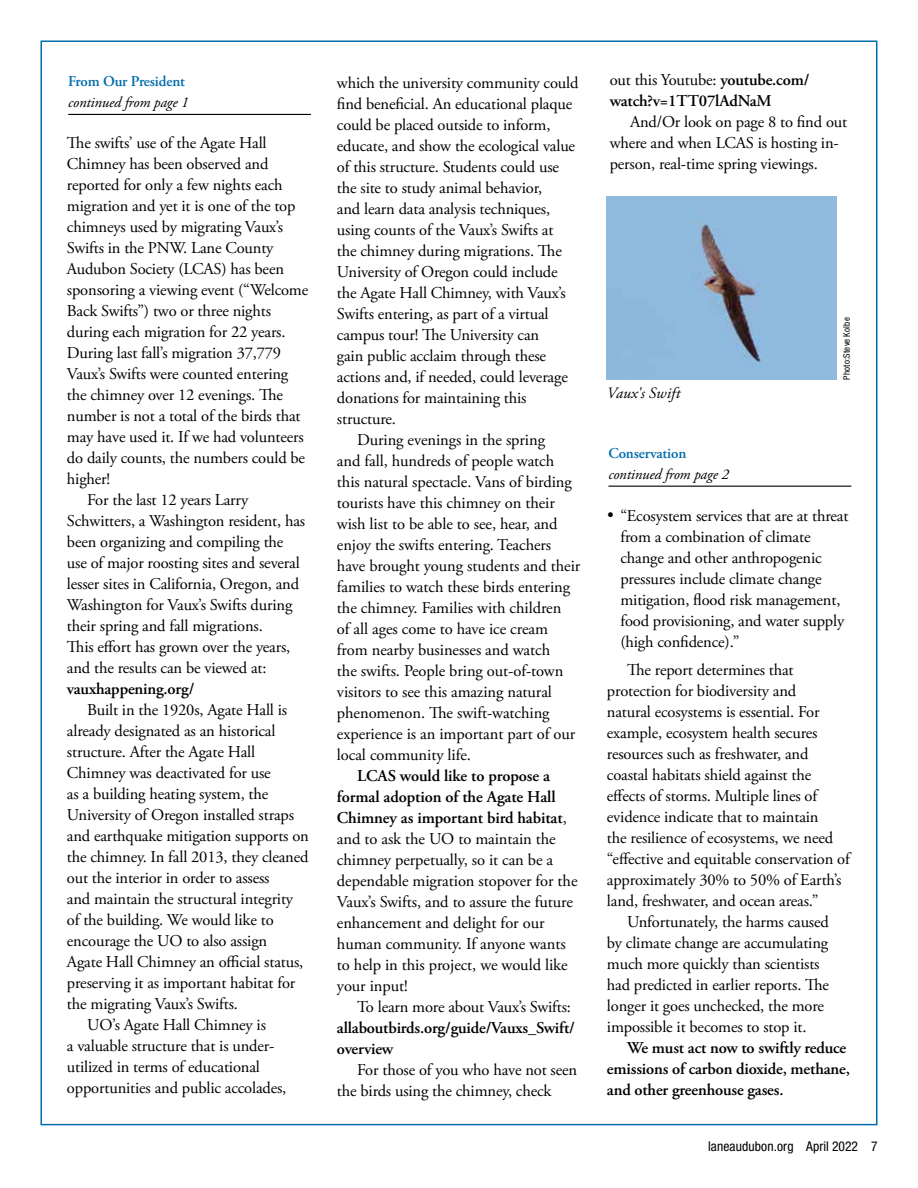
<style>
.page{position:relative;width:918px;height:1188px;background:#fff}
.page>*{position:absolute;margin:0;border:0;box-sizing:border-box;transform-origin:0 0}
.body_cont{font:16.5px/21px "Adobe Garamond Pro";letter-spacing:-.01em;color:#000}
.body_cont-2{font:600 16.5px/21px "Adobe Garamond Pro";letter-spacing:-.01em;color:#000}
.bullet{font:16.5px/21px "Adobe Garamond Pro";letter-spacing:-.01em;color:#000}
.t1{font:italic 15.75px "Adobe Garamond Pro";letter-spacing:.005em;color:#000}
.continued_from{font:italic 15px/21px "Adobe Garamond Pro";letter-spacing:-.01em;color:#000}
.t2{font:condensed 13.5px "Helvetica Neue LT Std";letter-spacing:.01em;color:#000}
.Photo_Credit{font:condensed 9px "Helvetica Neue LT Std";letter-spacing:.02em;color:#000}
.s1{font-weight:600;font-style:normal;color:#006dad}
.s2{font-weight:600}
.s3{font-weight:400}
</style>
<div class="page">
<hr style="left:68px;top:114px;width:243px;height:1px;background:#000">
<img style="left:607px;top:197px;width:229px;height:182px">
<hr style="left:608px;top:486px;width:243px;height:1px;background:#000">
<p class="continued_from" style="left:68px;top:71px;width:122px"><span class="s1">From Our President </span>continued from page 1</p>
<p class="body_cont" style="left:67px;top:133px;width:243px">The swifts’ use of the Agate Hall<br>Chimney has been observed and reported for only a few nights each migration and yet it is one of the top chimneys used by migrating Vaux’s<br>Swifts in the PNW. Lane County<br>Audubon Society (LCAS) has been sponsoring a viewing event (“Welcome<br>Back Swifts”) two or three nights during each migration for 22 years.<br>During last fall’s migration 37,779<br>Vaux’s Swifts were counted entering the chimney over 12 evenings. The number is not a total of the birds that may have used it. If we had volunteers do daily counts, the numbers could be higher!</p>
<p class="body_cont" style="left:67px;top:490px;width:240px;text-indent:20px">For the last 12 years Larry Schwitters, a Washington resident, has been organizing and compiling the use of major roosting sites and several lesser sites in California, Oregon, and Washington for Vaux’s Swifts during their spring and fall migrations.<br>This effort has grown over the years, and the results can be viewed at: <span class="s2">vauxhappening.org/</span></p>
<p class="body_cont" style="left:67px;top:700px;width:243px;text-indent:20px">Built in the 1920s, Agate Hall is already designated as an historical structure. After the Agate Hall Chimney was deactivated for use<br>as a building heating system, the University of Oregon installed straps and earthquake mitigation supports on the chimney. In fall 2013, they cleaned out the interior in order to assess<br>and maintain the structural integrity of the building. We would like to encourage the UO to also assign<br>Agate Hall Chimney an official status, preserving it as important habitat for the migrating Vaux’s Swifts.</p>
<p class="body_cont" style="left:67px;top:1015px;width:221px;text-indent:20px">UO’s Agate Hall Chimney is<br>a valuable structure that is under&shy;utilized in terms of educational opportunities and public accolades,</p>
<p class="body_cont" style="left:337px;top:72px;width:243px">which the university community could find beneficial. An educational plaque could be placed outside to inform, educate, and show the ecological value of this structure. Students could use the site to study animal behavior,<br>and learn data analysis techniques, using counts of the Vaux’s Swifts at<br>the chimney during migrations. The University of Oregon could include the Agate Hall Chimney, with Vaux’s Swifts entering, as part of a virtual campus tour! The University can<br>gain public acclaim through these actions and, if needed, could leverage donations for maintaining this structure.</p>
<p class="body_cont" style="left:337px;top:429px;width:245px;text-indent:20px">During evenings in the spring<br>and fall, hundreds of people watch this natural spectacle. Vans of birding tourists have this chimney on their wish list to be able to see, hear, and enjoy the swifts entering. Teachers have brought young students and their families to watch these birds entering the chimney. Families with children<br>of all ages come to have ice cream from nearby businesses and watch<br>the swifts. People bring out-of-town visitors to see this amazing natural phenomenon. The swift-watching experience is an important part of our local community life.</p>
<p class="body_cont" style="left:337px;top:765px;width:242px;text-indent:20px"><span class="s2">LCAS would like to propose a formal adoption of the Agate Hall<br>Chimney as important bird habitat</span>, and to ask the UO to maintain the chimney perpetually, so it can be a dependable migration stopover for the<br>Vaux’s Swifts, and to assure the future enhancement and delight for our human community. If anyone wants to help in this project, we would like your input!</p>
<p class="body_cont-2" style="left:337px;top:996px;width:239px;text-indent:20px"><span class="s3">To learn more about Vaux’s Swifts: </span>allaboutbirds.org/guide/Vauxs_Swift/ overview</p>
<p class="body_cont" style="left:337px;top:1059px;width:242px;text-indent:20px">For those of you who have not seen the birds using the chimney, check</p>
<p class="body_cont-2" style="left:610px;top:70px;width:201px"><span class="s3">out this Youtube:</span> youtube.com/ watch?v=1TT07lAdNaM</p>
<p class="body_cont" style="left:610px;top:112px;width:239px;text-indent:20px">And/Or look on page 8 to find out where and when LCAS is hosting in&shy;person, real-time spring viewings.</p>
<p class="t1" style="left:607px;top:384px;width:75px">Vaux's Swift</p>
<p class="continued_from" style="left:608px;top:443px;width:122px"><span class="s1">Conservation </span>continued from page 2</p>
<p class="Photo_Credit" style="left:841px;top:380px;width:64px;rotate:-90deg">Photo:Steve Kolbe</p>
<p class="bullet" style="left:620px;top:506px;width:229px;text-indent:-14px">• “Ecosystem services that are at threat from a combination of climate change and other anthropogenic pressures include climate change mitigation, flood risk management, food provisioning, and water supply (high confidence).”</p>
<p class="body_cont" style="left:607px;top:660px;width:244px;text-indent:20px">The report determines that protection for biodiversity and<br>natural ecosystems is essential. For example, ecosystem health secures resources such as freshwater, and coastal habitats shield against the effects of storms. Multiple lines of evidence indicate that to maintain<br>the resilience of ecosystems, we need “effective and equitable conservation of approximately 30% to 50% of Earth’s land, freshwater, and ocean areas.”</p>
<p class="body_cont" style="left:607px;top:912px;width:224px;text-indent:20px">Unfortunately, the harms caused by climate change are accumulating much more quickly than scientists had predicted in earlier reports. The longer it goes unchecked, the more impossible it becomes to stop it.</p>
<p class="body_cont-2" style="left:607px;top:1037px;width:245px;text-indent:20px">We must act now to swiftly reduce emissions of carbon dioxide, methane, and other greenhouse gases.</p>
<p class="t2" style="left:708px;top:1138px;width:171px">laneaudubon.org April 2022 7</p>
</div>
